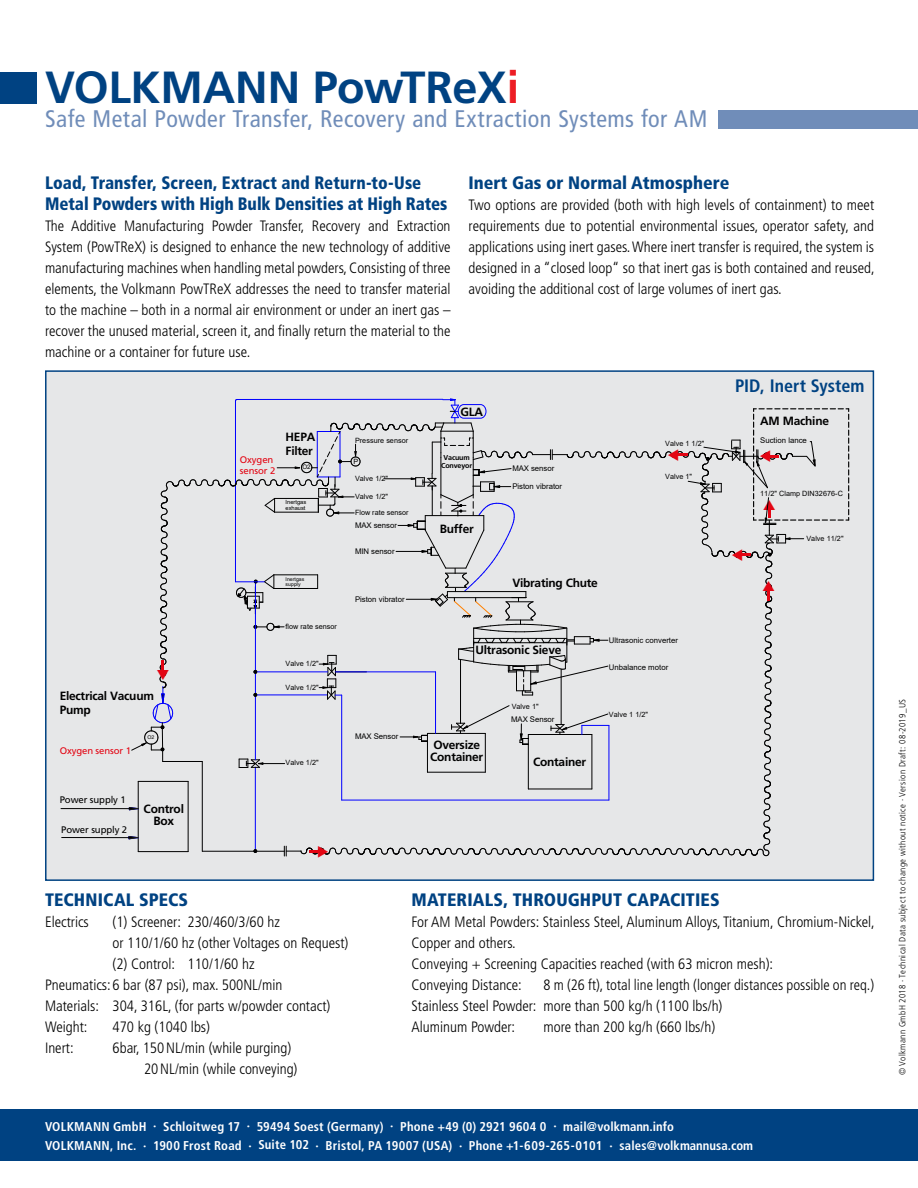
<style>
.page{position:relative;width:918px;height:1188px;background:#fff}
.page>*{position:absolute;margin:0;border:0;box-sizing:border-box;transform-origin:0 0}
.t1{font:700 45px "Frutiger LT Std";letter-spacing:-.005em;color:#004282}
.t2{font:condensed 24px "Frutiger LT Std";letter-spacing:.02em;color:#708db9}
.t3{font:900 condensed 18px/21px "Frutiger";color:#004282;scale:.94 1}
.t4{font:900 condensed 18px "Frutiger";color:#004282}
.t5{font:700 condensed 18px "Frutiger";color:#004282}
.t6{font:300 condensed 15px/21px "Frutiger";color:#000}
.t7{font:700 condensed 12.75px/19.5px "Frutiger LT Std";letter-spacing:.015em;color:#fff}
.t8{font:700 12px/14.2px "Frutiger LT Std";letter-spacing:-.02em;color:#000}
.t9{font:9.6px/10.4px "Frutiger LT Std";letter-spacing:-.01em;color:#e30513}
.t10{font:9.6px "Frutiger LT Std";letter-spacing:-.01em;color:#000}
.t11{font:300 condensed 9px "Frutiger LT Std";letter-spacing:.045em;color:#000}
.t12{font:7.8px "Arial";color:#000}
.t13{font:7.2px "Arial";letter-spacing:.005em;color:#000}
.t14{font:700 7.2px/7.9px "Frutiger LT Std";letter-spacing:-.02em;color:#000;text-align:center}
.t15{font:6.15px "Arial";color:#000}
.t16{font:5.7px/6.3px "Arial";color:#000}
.t17{font:5.1px/5.8px "Arial";color:#000}
.s1{color:#ed1d24}
</style>
<div class="page">
<div style="left:45px;top:370px;width:829px;height:511px;background:#e6e7e8;border:2px solid #004282"></div>
<hr style="left:61px;top:808px;width:71px;height:1px;background:#000">
<hr style="left:62px;top:837px;width:70px;height:1px;background:#000">
<div style="left:0;top:1110px;width:918px;height:51px;background:#004282"></div>
<div style="left:0;top:72px;width:37px;height:31px;background:#004282"></div>
<div style="left:719px;top:110px;width:199px;height:19px;background:#708db9"></div>
<svg style="left:129px;top:399px;width:720px;height:458px"></svg>
<h1 class="t1" style="left:45px;top:61px;width:476px">VOLKMANN PowTReX<span class="s1">i</span></h1>
<h2 class="t2" style="left:45px;top:104px;width:664px">Safe Metal Powder Transfer, Recovery and Extraction Systems for AM</h2>
<p class="t3" style="left:45px;top:172px;width:430px">Load, Transfer, Screen, Extract and Return-to-Use<br>Metal Powders with High Bulk Densities at High Rates</p>
<p class="t6" style="left:45px;top:215px;width:407px;text-align:justify">The Additive Manufacturing Powder Transfer, Recovery and Extraction System (PowTReX) is designed to enhance the new technology of additive manufacturing machines when handling metal powders, Consisting of three elements, the Volkmann PowTReX addresses the need to transfer material to the machine – both in a normal air environment or under an inert gas – recover the unused material, screen it, and finally return the material to the machine or a container for future use.</p>
<p class="t4" style="left:469px;top:172px;width:262px">Inert Gas or Normal Atmosphere</p>
<p class="t6" style="left:469px;top:195px;width:408px;text-align:justify">Two options are provided (both with high levels of containment) to meet requirements due to potential environmental issues, operator safety, and applications using inert gases. Where inert transfer is required, the system is designed in a “closed loop“ so that inert gas is both contained and reused, avoiding the additional cost of large volumes of inert gas.</p>
<p class="t5" style="left:735px;top:375px;width:131px">PID, Inert System</p>
<p class="t8" style="left:60px;top:689px;width:96px">Electrical Vacuum<br>Pump</p>
<p class="t9" style="left:60px;top:746px;width:73px">Oxygen sensor 1</p>
<p class="t17" style="left:148px;top:734px;width:8px">O2</p>
<p class="t10" style="left:60px;top:794px;width:68px">Power supply 1</p>
<p class="t10" style="left:61px;top:824px;width:68px">Power supply 2</p>
<p class="t8" style="left:144px;top:803px;width:42px;line-height:11.9px;text-align:center">Control<br>Box</p>
<p class="t9" style="left:240px;top:455px;width:37px">Oxygen sensor 2</p>
<p class="t8" style="left:286px;top:430px;width:31px">HEPA<br>Filter</p>
<p class="t15" style="left:302px;top:463px;width:10px">O2</p>
<p class="t16" style="left:286px;top:498px;width:22px">Inertgas exhaust</p>
<p class="t17" style="left:286px;top:576px;width:20px">Inertgas supply</p>
<p class="t13" style="left:286px;top:622px;width:53px">flow rate sensor</p>
<p class="t13" style="left:286px;top:659px;width:35px">Valve 1/2"</p>
<p class="t13" style="left:286px;top:682px;width:35px">Valve 1/2"</p>
<p class="t13" style="left:355px;top:435px;width:55px">Pressure sensor</p>
<p class="t13" style="left:353px;top:456px;width:6px">P</p>
<p class="t13" style="left:355px;top:474px;width:35px">Valve 1/2"</p>
<p class="t13" style="left:355px;top:492px;width:35px">Valve 1/2"</p>
<p class="t13" style="left:355px;top:508px;width:55px">Flow rate sensor</p>
<p class="t12" style="left:355px;top:520px;width:44px">MAX sensor</p>
<p class="t12" style="left:355px;top:546px;width:41px">MIN sensor</p>
<p class="t12" style="left:355px;top:594px;width:51px">Piston vibrator</p>
<p class="t13" style="left:286px;top:758px;width:35px">Valve 1/2"</p>
<p class="t12" style="left:355px;top:731px;width:45px">MAX Sensor</p>
<p class="t8" style="left:461px;top:405px;width:24px">GLA</p>
<p class="t14" style="left:441px;top:454px;width:33px">Vacuum<br>Conveyor</p>
<p class="t8" style="left:440px;top:521px;width:35px">Buffer</p>
<p class="t12" style="left:512px;top:463px;width:44px">MAX sensor</p>
<p class="t12" style="left:512px;top:481px;width:51px">Piston vibrator</p>
<p class="t8" style="left:512px;top:575px;width:87px">Vibrating Chute</p>
<p class="t13" style="left:665px;top:439px;width:41px">Valve 1 1/2"</p>
<p class="t13" style="left:665px;top:472px;width:28px">Valve 1"</p>
<p class="t8" style="left:475px;top:643px;width:87px">Ultrasonic Sieve</p>
<p class="t13" style="left:512px;top:701px;width:28px">Valve 1"</p>
<p class="t8" style="left:430px;top:739px;width:55px;line-height:12.5px">Oversize<br>Container</p>
<p class="t12" style="left:511px;top:714px;width:45px">MAX Sensor</p>
<p class="t8" style="left:533px;top:755px;width:55px">Container</p>
<p class="t12" style="left:609px;top:635px;width:71px">Ultrasonic converter</p>
<p class="t12" style="left:609px;top:662px;width:61px">Unbalance motor</p>
<p class="t13" style="left:609px;top:710px;width:41px">Valve 1 1/2"</p>
<p class="t8" style="left:760px;top:413px;width:70px">AM Machine</p>
<p class="t12" style="left:760px;top:435px;width:48px">Suction lance</p>
<p class="t13" style="left:760px;top:488px;width:84px">11/2" Clamp DIN32676-C</p>
<p class="t13" style="left:806px;top:533px;width:39px">Valve 11/2"</p>
<p class="t4" style="left:45px;top:889px;width:145px">TECHNICAL SPECS</p>
<p class="t6" style="left:45px;top:912px;width:45px">Electrics</p>
<p class="t6" style="left:113px;top:912px;width:169px">(1) Screener: 230/460/3/60 hz</p>
<p class="t6" style="left:113px;top:933px;width:237px">or 110/1/60 hz (other Voltages on Request)</p>
<p class="t6" style="left:113px;top:954px;width:144px">(2) Control: 110/1/60 hz</p>
<p class="t6" style="left:45px;top:975px;width:239px">Pneumatics:6 bar (87 psi), max. 500NL/min</p>
<p class="t6" style="left:45px;top:996px;width:287px">Materials: 304, 316L, (for parts w/powder contact)</p>
<p class="t6" style="left:45px;top:1017px;width:44px">Weight:</p>
<p class="t6" style="left:113px;top:1017px;width:99px">470 kg (1040 lbs)</p>
<p class="t6" style="left:45px;top:1038px;width:30px">Inert:</p>
<p class="t6" style="left:144px;top:1038px;width:155px;text-indent:-32px">6bar, 150NL/min (while purging)<br>20NL/min (while conveying)</p>
<p class="t4" style="left:412px;top:889px;width:310px">MATERIALS, THROUGHPUT CAPACITIES</p>
<p class="t6" style="left:412px;top:912px;width:465px">For AM Metal Powders: Stainless Steel, Aluminum Alloys, Titanium, Chromium-Nickel, Copper and others.<br>Conveying + Screening Capacities reached (with 63 micron mesh):<br>Conveying Distance:</p>
<p class="t6" style="left:412px;top:975px;width:464px;text-indent:132px">8 m (26 ft), total line length (longer distances possible on req.)<br>Stainless Steel Powder: more than 500 kg/h (1100 lbs/h)<br>Aluminum Powder:</p>
<p class="t6" style="left:544px;top:1017px;width:173px">more than 200 kg/h (660 lbs/h)</p>
<p class="t7" style="left:45px;top:1117px;width:710px">VOLKMANN GmbH · Schloitweg 17 · 59494 Soest (Germany) · Phone +49 (0) 2921 9604 0 · mail@volkmann.info<br>VOLKMANN, Inc. · 1900 Frost Road · Suite 102 · Bristol, PA 19007 (USA) · Phone +1-609-265-0101 · sales@volkmannusa.com</p>
<p class="t11" style="left:897px;top:1075px;width:378px;rotate:-90deg">© Volkmann GmbH 2018 · Technical Data subject to change without notice · Version Draft: 08-2019_US</p>
</div>
